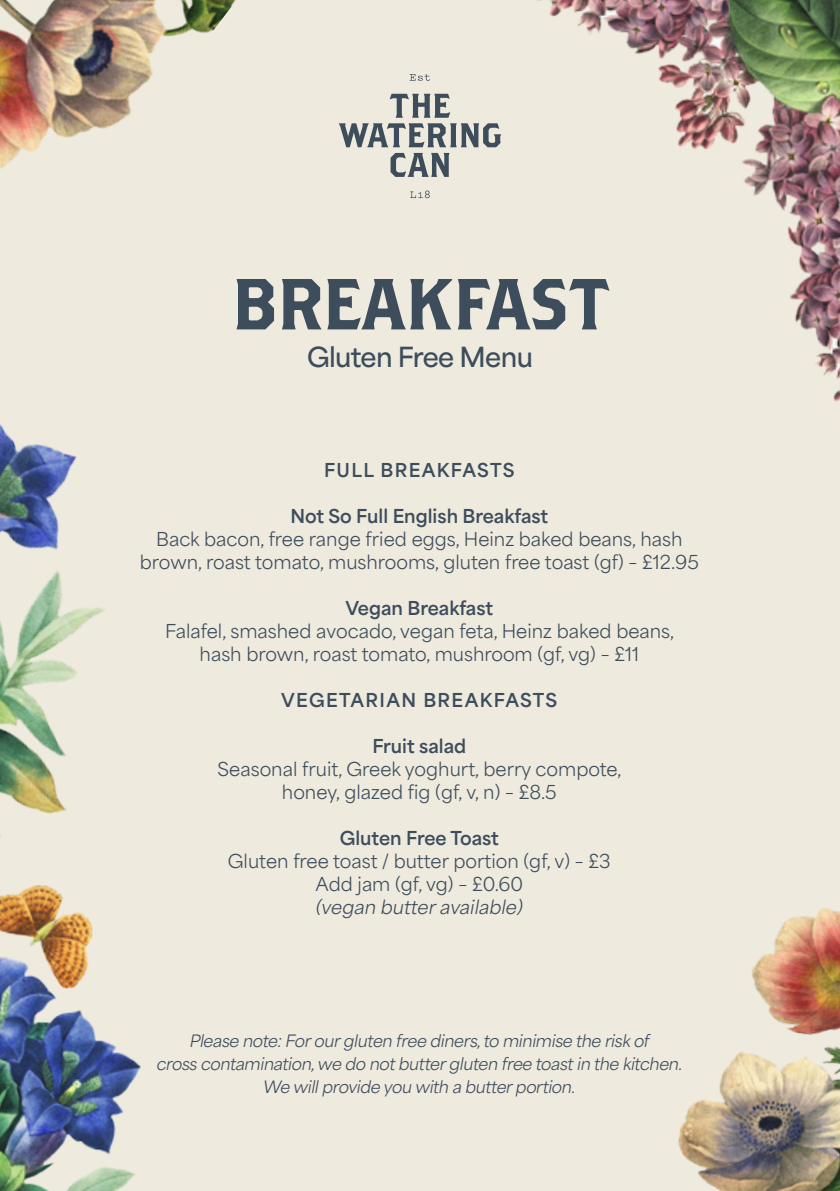
<style>
.page{position:relative;width:840px;height:1191px;background:#fff}
.page>*{position:absolute;margin:0;border:0;box-sizing:border-box;transform-origin:0 0}
.t1{font:72px "Brothers";letter-spacing:-.02em;color:#3d4d5c}
.t2{font:600 26px "Area Normal";letter-spacing:-.025em;color:#3d4d5c}
.t3{font:18px/23px "Area Normal";color:#3d4d5c;text-align:center}
.t4{font:700 18px "Area Normal";color:#3d4d5c}
.t5{font:700 18px "Area Normal";letter-spacing:.075em;color:#3d4d5c}
.t6{font:italic 18px "Area Normal";color:#3d4d5c}
.t7{font:italic 16px/23px "Area Normal";letter-spacing:-.02em;color:#3d4d5c;text-align:center}
</style>
<div class="page">
<div style="left:0;top:0;width:839px;height:1191px;background:#efeade"></div>
<img style="left:0;top:424px;width:105px;height:243px">
<img style="left:678px;top:908px;width:161px;height:283px">
<img style="left:501px;top:0;width:338px;height:402px">
<img style="left:0;top:0;width:236px;height:169px">
<img style="left:0;top:667px;width:141px;height:524px">
<svg style="left:338px;top:74px;width:163px;height:124px"></svg>
<h1 class="t1" style="left:231px;top:260px;width:379px">BREAKFAST</h1>
<h2 class="t2" style="left:307px;top:334px;width:227px">Gluten Free Menu</h2>
<p class="t5" style="left:324px;top:454px;width:192px">FULL BREAKFASTS</p>
<p class="t4" style="left:290px;top:500px;width:259px">Not So Full English Breakfast</p>
<p class="t3" style="left:140px;top:525px;width:560px">Back bacon, free range fried eggs, Heinz baked beans, hash brown, roast tomato, mushrooms, gluten free toast (gf) – £12.95</p>
<p class="t4" style="left:345px;top:592px;width:149px">Vegan Breakfast</p>
<p class="t3" style="left:165px;top:617px;width:510px">Falafel, smashed avocado, vegan feta, Heinz baked beans, hash brown, roast tomato, mushroom (gf, vg) – £11</p>
<p class="t5" style="left:281px;top:684px;width:277px">VEGETARIAN BREAKFASTS</p>
<p class="t4" style="left:372px;top:730px;width:95px">Fruit salad</p>
<p class="t3" style="left:217px;top:755px;width:405px">Seasonal fruit, Greek yoghurt, berry compote, honey, glazed fig (gf, v, n) – £8.5</p>
<p class="t4" style="left:339px;top:822px;width:160px">Gluten Free Toast</p>
<p class="t3" style="left:228px;top:847px;width:384px">Gluten free toast / butter portion (gf, v) – £3<br>Add jam (gf, vg) – £0.60</p>
<p class="t6" style="left:316px;top:891px;width:208px">(vegan butter available)</p>
<p class="t7" style="left:157px;top:1027px;width:527px">Please note: For our gluten free diners, to minimise the risk of<br>cross contamination, we do not butter gluten free toast in the kitchen.<br>We will provide you with a butter portion.</p>
</div>
